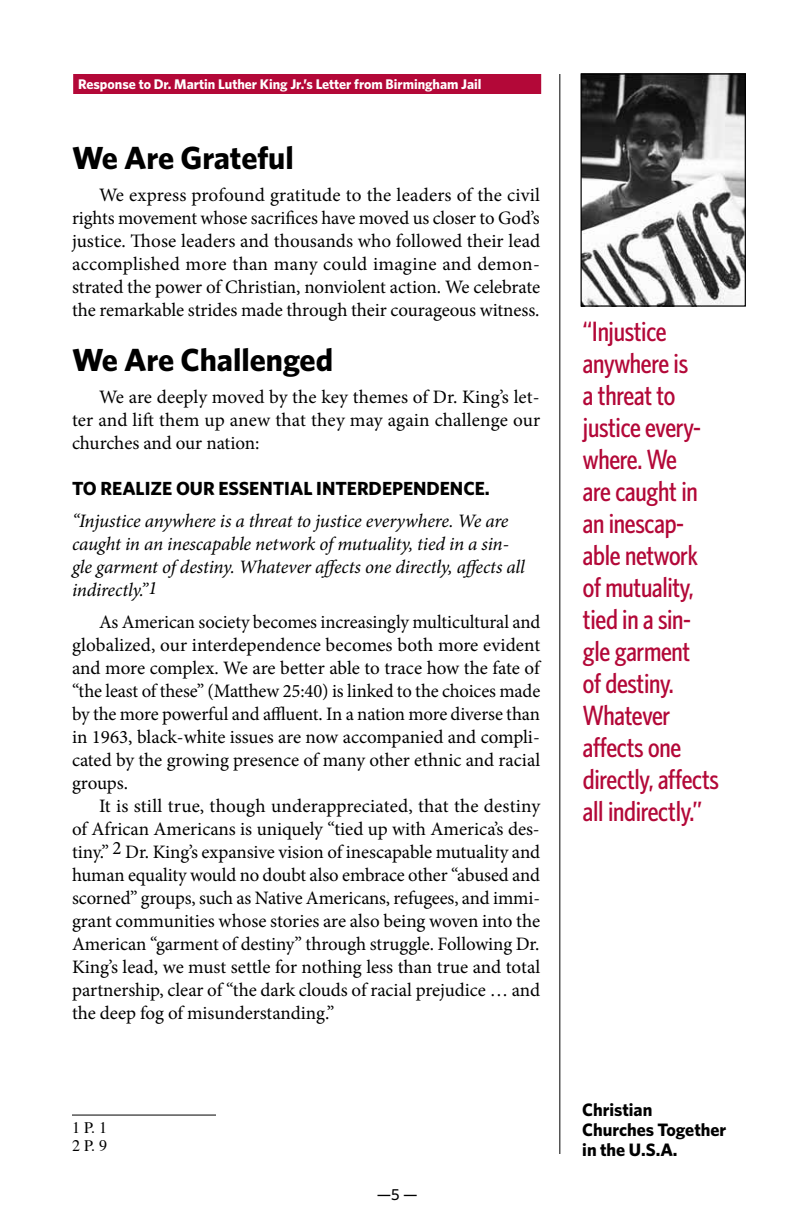
<style>
.page{position:relative;width:792px;height:1224px;background:#fff}
.page>*{position:absolute;margin:0;border:0;box-sizing:border-box;transform-origin:0 0}
.t1{font:700 32px "Whitney HTF";color:#000}
.t2{font:500 condensed 28px/32px "Whitney HTF";letter-spacing:-.01em;color:#b30838}
.t3{font:19px/23px "Minion Pro";letter-spacing:-.005em;color:#000;text-align:justify}
.t4{font:italic 19px/23px "Minion Pro";letter-spacing:-.01em;color:#000}
.t5{font:700 19px "Whitney HTF";color:#000}
.t6{font:700 18px/20px "Whitney HTF";color:#000}
.t7{font:16px/18px "Times";color:#000}
.t8{font:500 16px "Whitney HTF";color:#000}
.t9{font:700 14px "Whitney HTF";color:#fff}
</style>
<div class="page">
<div style="left:73px;top:74px;width:468px;height:20px;background:#b30838"></div>
<hr style="left:559px;top:74px;width:1px;height:1080px;background:#000">
<img style="left:583px;top:75px;width:161px;height:230px">
<div style="left:581px;top:73px;width:165px;height:234px;border:1px solid #000"></div>
<hr style="left:72px;top:1115px;width:144px;height:1px;background:#000">
<p class="t9" style="left:78px;top:76px;width:405px">Response to Dr. Martin Luther King Jr.’s Letter from Birmingham Jail</p>
<h1 class="t1" style="left:72px;top:138px;width:223px">We Are Grateful</h1>
<p class="t3" style="left:72px;top:183px;width:470px;text-indent:27px">We express profound gratitude to the leaders of the civil rights movement whose sacrifices have moved us closer to God’s justice. Those leaders and thousands who followed their lead accomplished more than many could imagine and demon&shy;strated the power of Christian, nonviolent action. We celebrate the remarkable strides made through their courageous witness.</p>
<h1 class="t1" style="left:72px;top:340px;width:263px">We Are Challenged</h1>
<p class="t3" style="left:72px;top:385px;width:470px;text-indent:27px">We are deeply moved by the key themes of Dr. King’s let&shy;ter and lift them up anew that they may again challenge our churches and our nation:</p>
<p class="t5" style="left:72px;top:477px;width:419px">To realize our essential interdependence.</p>
<p class="t4" style="left:72px;top:509px;width:454px">“Injustice anywhere is a threat to justice everywhere. We are caught in an inescapable network of mutuality, tied in a sin&shy;gle garment of destiny. Whatever affects one directly, affects all indirectly.”1</p>
<p class="t3" style="left:72px;top:610px;width:470px;text-indent:27px">As American society becomes increasingly multicultural and globalized, our interdependence becomes both more evident and more complex. We are better able to trace how the fate of “the least of these” (Matthew 25:40) is linked to the choices made by the more powerful and affluent. In a nation more diverse than in 1963, black-white issues are now accompanied and compli&shy;cated by the growing presence of many other ethnic and racial groups.</p>
<p class="t3" style="left:72px;top:794px;width:470px;text-indent:27px">It is still true, though underappreciated, that the destiny of African Americans is uniquely “tied up with America’s des&shy;tiny.” 2 Dr. King’s expansive vision of inescapable mutuality and human equality would no doubt also embrace other “abused and scorned” groups, such as Native Americans, refugees, and immi&shy;grant communities whose stories are also being woven into the American “garment of destiny” through struggle. Following Dr.<br>King’s lead, we must settle for nothing less than true and total partnership, clear of “the dark clouds of racial prejudice … and the deep fog of misunderstanding.”</p>
<p class="t7" style="left:72px;top:1120px;width:37px">1 P. 1<br>2 P. 9</p>
<p class="t8" style="left:377px;top:1185px;width:43px">—5 —</p>
<h2 class="t2" style="left:583px;top:315px;width:138px">“Injustice anywhere is<br>a threat to justice every&shy;where. We<br>are caught in an inescap&shy;able network of mutuality, tied in a sin&shy;gle garment<br>of destiny.<br>Whatever affects one directly, affects all indirectly.”</h2>
<p class="t6" style="left:582px;top:1099px;width:146px">Christian<br>Churches Together in the U.S.A.</p>
</div>
